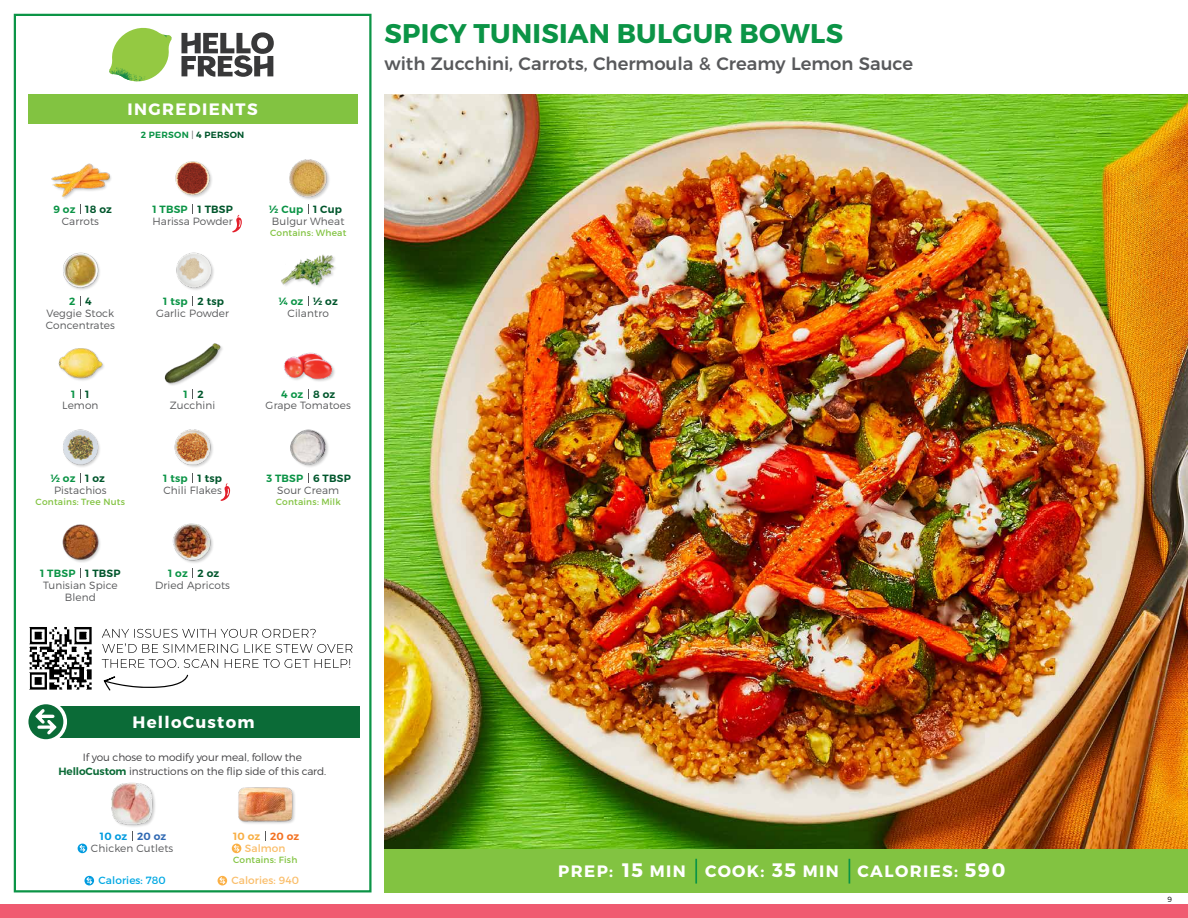
<style>
.page{position:relative;width:1188px;height:918px;background:#fff}
.page>*{position:absolute;margin:0;border:0;box-sizing:border-box;transform-origin:0 0}
.t1{font:700 27px "Montserrat";letter-spacing:.01em;color:#0b9446}
.t2{font:500 18px "Montserrat";color:#58595b}
.t3{font:700 16.5px "Montserrat";letter-spacing:.085em;color:#fff}
.t4{font:300 10.5px/12px "Montserrat";letter-spacing:.01em;color:#58595b}
.t5{font:300 10.5px/13.5px "Montserrat";letter-spacing:-.01em;color:#414042;text-align:center}
.t6{font:600 10.5px "Montserrat";letter-spacing:.02em;color:#00562c}
.t7{font:600 10.5px "Montserrat";letter-spacing:.02em;color:#0b9446}
.t8{font:10.5px "Montserrat";letter-spacing:.01em;color:#fabe6b}
.t9{font:10.5px "Montserrat";letter-spacing:.01em;color:#00a8e3}
.t10{font:600 10.5px "Montserrat";letter-spacing:.02em;color:#009bdf}
.t11{font:600 10.5px "Montserrat";letter-spacing:.02em;color:#f8af45}
.t12{font:9px "Montserrat";letter-spacing:.025em;color:#82c341}
.t13{font:600 9px "Montserrat";letter-spacing:.03em;color:#0b9446}
.t14{font:300 7.5px "Montserrat";color:#000}
.s1{font-weight:300;color:#58595b}
.s2{color:#00562c}
.s3{font-weight:600;color:#0b6b37}
.s4{color:#3069b3}
.s5{color:#f37121}
.s6{font-size:19.5px}
</style>
<div class="page">
<div style="left:0;top:904px;width:1188px;height:14px;background:#f05b71"></div>
<div style="left:384px;top:849px;width:804px;height:43px;background:#82c341"></div>
<svg style="left:181px;top:32px;width:93px;height:45px"></svg>
<svg style="left:114px;top:28px;width:55px;height:36px"></svg>
<img style="left:143px;top:28px;width:29px;height:24px">
<img style="left:112px;top:48px;width:54px;height:10px">
<img style="left:109px;top:52px;width:55px;height:30px">
<img style="left:142px;top:58px;width:24px;height:23px">
<div style="left:28px;top:94px;width:330px;height:30px;background:#82c341"></div>
<div style="left:14px;top:14px;width:358px;height:878px;border:2px solid #0b9446"></div>
<img style="left:384px;top:94px;width:804px;height:755px">
<img style="left:176px;top:252px;width:38px;height:38px">
<img style="left:281px;top:254px;width:54px;height:33px">
<img style="left:175px;top:161px;width:37px;height:36px">
<img style="left:289px;top:159px;width:40px;height:40px">
<img style="left:63px;top:252px;width:37px;height:38px">
<img style="left:51px;top:163px;width:59px;height:36px">
<img style="left:164px;top:343px;width:58px;height:42px">
<img style="left:284px;top:352px;width:51px;height:29px">
<img style="left:58px;top:348px;width:46px;height:33px">
<img style="left:174px;top:429px;width:39px;height:38px">
<img style="left:290px;top:429px;width:38px;height:38px">
<img style="left:63px;top:429px;width:37px;height:38px">
<img style="left:172px;top:523px;width:41px;height:40px">
<img style="left:62px;top:524px;width:38px;height:38px">
<svg style="left:221px;top:483px;width:9px;height:18px"></svg>
<div style="left:33px;top:706px;width:327px;height:31px;background:#0b6b37"></div>
<div style="left:25px;top:701px;width:42px;height:42px;background:#fff;border-radius:50%"></div>
<div style="left:28px;top:704px;width:35px;height:35px;background:#0a6b37;border-radius:50%"></div>
<svg style="left:35px;top:709px;width:22px;height:26px"></svg>
<div style="left:111px;top:783px;width:46px;height:45px;background:#000;opacity:.2"></div>
<img style="left:111px;top:783px;width:46px;height:43px">
<svg style="left:78px;top:844px;width:9px;height:9px"></svg>
<svg style="left:79px;top:845px;width:6px;height:7px"></svg>
<svg style="left:84px;top:876px;width:10px;height:9px"></svg>
<svg style="left:86px;top:877px;width:6px;height:7px"></svg>
<img style="left:238px;top:787px;width:57px;height:37px">
<hr style="left:695px;top:859px;width:2px;height:25px;background:#0b9446">
<svg style="left:849px;top:859px;width:1px;height:25px"></svg>
<img style="left:29px;top:627px;width:63px;height:63px">
<svg style="left:104px;top:674px;width:84px;height:17px"></svg>
<svg style="left:102px;top:659px;width:248px;height:9px"></svg>
<svg style="left:102px;top:629px;width:251px;height:24px"></svg>
<svg style="left:232px;top:844px;width:9px;height:9px"></svg>
<svg style="left:234px;top:845px;width:6px;height:7px"></svg>
<svg style="left:218px;top:876px;width:9px;height:9px"></svg>
<svg style="left:219px;top:877px;width:6px;height:7px"></svg>
<svg style="left:232px;top:215px;width:10px;height:17px"></svg>
<h3 class="t3" style="left:128px;top:99px;width:132px">INGREDIENTS</h3>
<p class="t13" style="left:141px;top:129px;width:105px">2 PERSON <span class="s1">|</span> <span class="s2">4 PERSON</span></p>
<p class="t7" style="left:53px;top:203px;width:24px">9 oz</p>
<p class="t6" style="left:85px;top:203px;width:28px">18 oz</p>
<p class="t6" style="left:198px;top:203px;width:37px">1 TBSP</p>
<p class="t6" style="left:313px;top:203px;width:31px">1 Cup</p>
<p class="t7" style="left:152px;top:203px;width:37px">1 TBSP</p>
<p class="t7" style="left:269px;top:203px;width:36px">½ Cup</p>
<p class="t4" style="left:62px;top:215px;width:39px">Carrots</p>
<p class="t4" style="left:152px;top:215px;width:82px">Harissa Powder</p>
<p class="t4" style="left:272px;top:215px;width:74px">Bulgur Wheat</p>
<p class="t12" style="left:270px;top:227px;width:78px">Contains: Wheat</p>
<p class="t7" style="left:69px;top:295px;width:8px">2</p>
<p class="t6" style="left:85px;top:295px;width:8px">4</p>
<p class="t6" style="left:198px;top:295px;width:28px">2 tsp</p>
<p class="t6" style="left:313px;top:295px;width:26px">½ oz</p>
<p class="t7" style="left:163px;top:295px;width:26px">1 tsp</p>
<p class="t7" style="left:279px;top:295px;width:26px">¼ oz</p>
<p class="t4" style="left:46px;top:307px;width:71px">Veggie Stock<br>Concentrates</p>
<p class="t4" style="left:156px;top:307px;width:75px">Garlic Powder</p>
<p class="t4" style="left:288px;top:307px;width:43px">Cilantro</p>
<p class="t7" style="left:71px;top:387px;width:6px">1</p>
<p class="t6" style="left:85px;top:387px;width:6px">1</p>
<p class="t6" style="left:198px;top:387px;width:8px">2</p>
<p class="t6" style="left:313px;top:387px;width:24px">8 oz</p>
<p class="t7" style="left:184px;top:387px;width:6px">1</p>
<p class="t7" style="left:281px;top:387px;width:24px">4 oz</p>
<p class="t4" style="left:62px;top:400px;width:38px">Lemon</p>
<p class="t4" style="left:170px;top:400px;width:47px">Zucchini</p>
<p class="t4" style="left:266px;top:400px;width:87px">Grape Tomatoes</p>
<p class="t7" style="left:51px;top:472px;width:26px">½ oz</p>
<p class="t6" style="left:85px;top:472px;width:21px">1 oz</p>
<p class="t6" style="left:198px;top:472px;width:26px">1 tsp</p>
<p class="t6" style="left:313px;top:472px;width:39px">6 TBSP</p>
<p class="t7" style="left:163px;top:472px;width:26px">1 tsp</p>
<p class="t7" style="left:266px;top:472px;width:38px">3 TBSP</p>
<p class="t4" style="left:54px;top:484px;width:54px">Pistachios</p>
<p class="t12" style="left:36px;top:496px;width:91px">Contains: Tree Nuts</p>
<p class="t4" style="left:163px;top:484px;width:60px">Chili Flakes</p>
<p class="t4" style="left:277px;top:484px;width:63px">Sour Cream</p>
<p class="t12" style="left:276px;top:496px;width:67px">Contains: Milk</p>
<p class="t7" style="left:40px;top:566px;width:37px">1 TBSP</p>
<p class="t6" style="left:85px;top:566px;width:37px">1 TBSP</p>
<p class="t7" style="left:168px;top:566px;width:21px">1 oz</p>
<p class="t6" style="left:198px;top:566px;width:23px">2 oz</p>
<p class="t4" style="left:43px;top:579px;width:76px;text-align:center">Tunisian Spice<br>Blend</p>
<p class="t4" style="left:155px;top:579px;width:76px">Dried Apricots</p>
<h1 class="t1" style="left:385px;top:17px;width:460px">SPICY TUNISIAN BULGUR BOWLS</h1>
<h2 class="t2" style="left:384px;top:49px;width:530px">with Zucchini, Carrots, Chermoula &amp; Creamy Lemon Sauce</h2>
<h3 class="t3" style="left:133px;top:712px;width:123px">HelloCustom</h3>
<p class="t5" style="left:58px;top:750px;width:269px">If you chose to modify your meal, follow the<br><span class="s3">HelloCustom</span> instructions on the flip side of this card.</p>
<p class="t10" style="left:100px;top:830px;width:68px">10 oz <span class="s4">20 oz</span></p>
<p class="t4" style="left:91px;top:842px;width:84px">Chicken Cutlets</p>
<p class="t9" style="left:98px;top:874px;width:69px">Calories: 780</p>
<p class="t11" style="left:233px;top:830px;width:68px">10 oz <span class="s5">20 oz</span></p>
<p class="t8" style="left:245px;top:842px;width:42px">Salmon</p>
<p class="t12" style="left:233px;top:854px;width:66px">Contains: Fish</p>
<p class="t8" style="left:231px;top:874px;width:69px">Calories: 940</p>
<h3 class="t3" style="left:558px;top:861px;width:449px">PREP: <span class="s6">15</span> MIN COOK: <span class="s6">35</span> MIN CALORIES: <span class="s6">590</span></h3>
<p class="t14" style="left:1168px;top:895px;width:6px">9</p>
</div>
